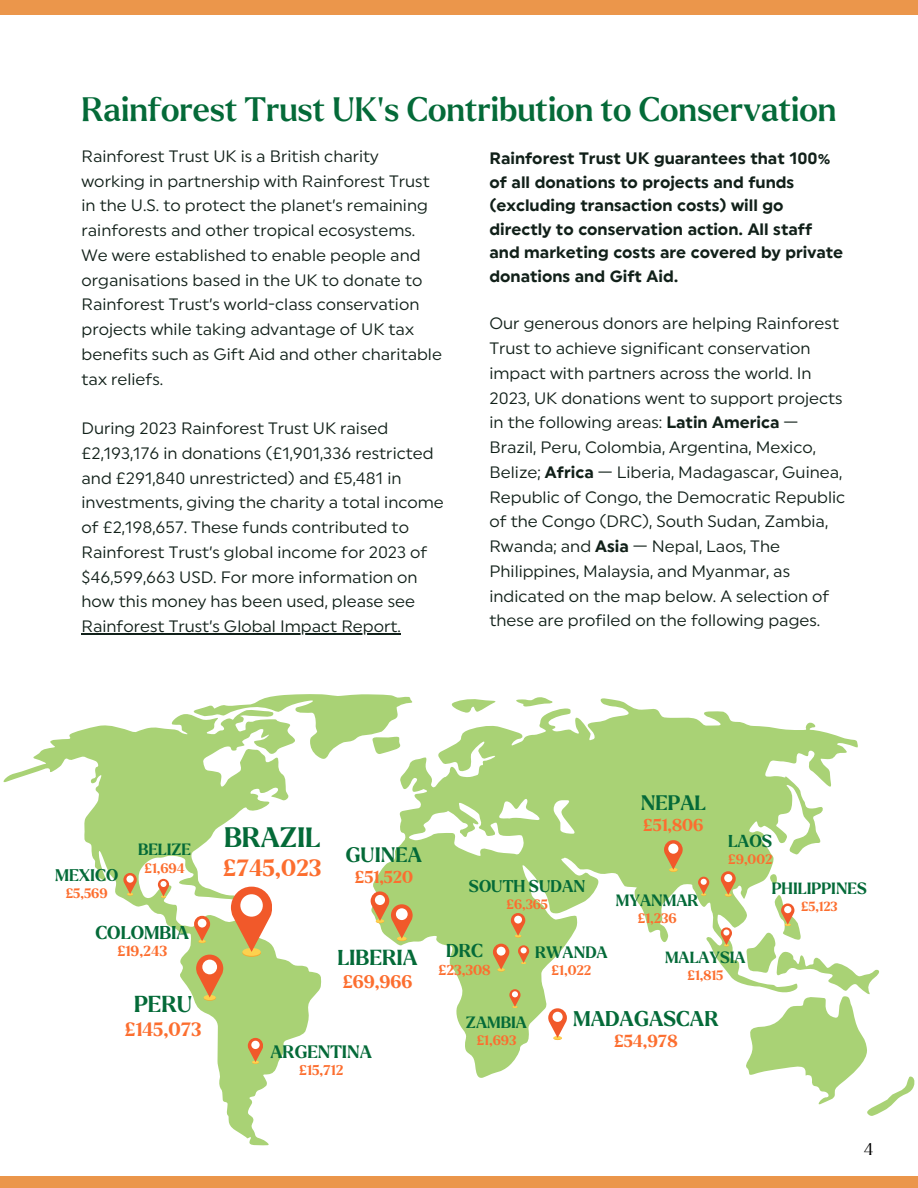
<style>
.page{position:relative;width:918px;height:1188px;background:#fff}
.page>*{position:absolute;margin:0;border:0;box-sizing:border-box;transform-origin:0 0}
.t1{font:500 33px "Larken";color:#046a38}
.t2{font:700 27.45px "Larken";color:#046a38}
.t3{font:700 22.95px "Larken";color:#fc6e2f}
.t4{font:700 22.5px "Larken";color:#046a38}
.t5{font:700 21.3px "Larken";color:#046a38}
.t6{font:700 20.85px "Larken";color:#046a38}
.t7{font:700 20.4px "Larken";color:#046a38}
.t8{font:700 18.75px "Larken";color:#fc6e2f}
.t9{font:700 18.15px "Larken";color:#046a38}
.t10{font:700 17.7px "Larken";color:#fc6e2f}
.t11{font:700 17.55px "Larken";color:#046a38}
.t12{font:700 16.95px "Larken";color:#fc6e2f}
.t13{font:700 16.95px "Larken";color:#046a38}
.t14{font:700 16.65px "Larken";color:#fc6e2f}
.t15{font:16.5px/24.8px "Uniform";color:#112019}
.t16{font:700 16.5px/23.7px "Uniform";color:#112019}
.t17{font:700 16.5px "Larken";color:#046a38}
.t18{font:300 16.5px "Larken";color:#000}
.t19{font:700 16.2px "Larken";color:#046a38}
.t20{font:700 16.05px "Larken";color:#046a38}
.t21{font:700 15.9px "Larken";color:#046a38}
.t22{font:700 14.25px "Larken";color:#fc6e2f}
.t23{font:700 13.95px "Larken";color:#fc6e2f}
.t24{font:700 13.8px "Larken";color:#fc6e2f}
.t25{font:700 13.35px "Larken";color:#fc6e2f}
.t26{font:700 13.2px "Larken";color:#fc6e2f}
.t27{font:700 12.9px "Larken";color:#fc6e2f}
.s1{font-weight:700}
</style>
<div class="page">
<div style="left:0;top:1176px;width:918px;height:12px;background:#eb964b"></div>
<hr style="left:82px;top:633px;width:319px;height:1px;background:#112019">
<svg style="left:370px;top:697px;width:488px;height:381px"></svg>
<svg style="left:3px;top:714px;width:319px;height:431px"></svg>
<svg style="left:187px;top:694px;width:228px;height:66px"></svg>
<svg style="left:242px;top:949px;width:19px;height:8px"></svg>
<div style="left:242px;top:948px;width:19px;height:8px;background:#fcd24f;border-radius:50%"></div>
<svg style="left:231px;top:887px;width:41px;height:65px"></svg>
<div style="left:240px;top:894px;width:23px;height:23px;background:#fff;border-radius:50%"></div>
<div style="left:204px;top:996px;width:12px;height:5px;background:#ecb53d;border-radius:50%"></div>
<div style="left:204px;top:995px;width:12px;height:5px;background:#fcd24f;border-radius:50%"></div>
<svg style="left:196px;top:955px;width:27px;height:43px"></svg>
<div style="left:202px;top:960px;width:15px;height:14px;background:#fff;border-radius:50%"></div>
<div style="left:397px;top:936px;width:10px;height:5px;background:#fcd24f;border-radius:50%"></div>
<svg style="left:664px;top:840px;width:19px;height:32px"></svg>
<div style="left:668px;top:844px;width:10px;height:10px;background:#fff;border-radius:50%"></div>
<svg style="left:371px;top:891px;width:41px;height:48px"></svg>
<div style="left:375px;top:895px;width:10px;height:10px;background:#fff;border-radius:50%"></div>
<svg style="left:493px;top:944px;width:16px;height:28px"></svg>
<div style="left:497px;top:947px;width:9px;height:9px;background:#fff;border-radius:50%"></div>
<svg style="left:194px;top:916px;width:16px;height:27px"></svg>
<div style="left:198px;top:919px;width:8px;height:9px;background:#fff;border-radius:50%"></div>
<svg style="left:248px;top:1038px;width:15px;height:26px"></svg>
<div style="left:251px;top:1041px;width:9px;height:8px;background:#fff;border-radius:50%"></div>
<svg style="left:721px;top:871px;width:15px;height:25px"></svg>
<div style="left:724px;top:874px;width:8px;height:8px;background:#fff;border-radius:50%"></div>
<svg style="left:743px;top:892px;width:172px;height:224px"></svg>
<div style="left:784px;top:906px;width:7px;height:7px;background:#fff;border-radius:50%"></div>
<svg style="left:518px;top:945px;width:11px;height:19px"></svg>
<svg style="left:548px;top:1008px;width:19px;height:32px"></svg>
<div style="left:553px;top:1012px;width:10px;height:10px;background:#fff;border-radius:50%"></div>
<svg style="left:698px;top:877px;width:11px;height:18px"></svg>
<svg style="left:509px;top:989px;width:12px;height:19px"></svg>
<svg style="left:158px;top:879px;width:11px;height:18px"></svg>
<div style="left:160px;top:881px;width:7px;height:6px;background:#fff;border-radius:50%"></div>
<svg style="left:721px;top:927px;width:11px;height:19px"></svg>
<svg style="left:123px;top:873px;width:14px;height:22px"></svg>
<div style="left:126px;top:875px;width:8px;height:8px;background:#fff;border-radius:50%"></div>
<svg style="left:511px;top:913px;width:14px;height:25px"></svg>
<div style="left:514px;top:916px;width:8px;height:8px;background:#fff;border-radius:50%"></div>
<div style="left:0;top:0;width:918px;height:14px;background:#eb964b"></div>
<h1 class="t1" style="left:82px;top:95px;width:756px">Rainforest Trust UK’s Contribution to Conservation</h1>
<p class="t16" style="left:489px;top:148px;width:355px">Rainforest Trust UK guarantees that 100% of all donations to projects and funds (excluding transaction costs) will go directly to conservation action. All staff and marketing costs are covered by private donations and Gift Aid.</p>
<p class="t15" style="left:489px;top:313px;width:357px">Our generous donors are helping Rainforest Trust to achieve significant conservation impact with partners across the world. In 2023, UK donations went to support projects in the following areas: <span class="s1">Latin America</span> — Brazil, Peru, Colombia, Argentina, Mexico, Belize; <span class="s1">Africa</span> — Liberia, Madagascar, Guinea, Republic of Congo, the Democratic Republic of the Congo (DRC), South Sudan, Zambia, Rwanda; and <span class="s1">Asia</span> — Nepal, Laos, The Philippines, Malaysia, and Myanmar, as indicated on the map below. A selection of these are profiled on the following pages.</p>
<p class="t15" style="left:82px;top:145px;width:362px">Rainforest Trust UK is a British charity working in partnership with Rainforest Trust in the U.S. to protect the planet’s remaining rainforests and other tropical ecosystems.<br>We were established to enable people and organisations based in the UK to donate to Rainforest Trust’s world-class conservation projects while taking advantage of UK tax benefits such as Gift Aid and other charitable tax reliefs.</p>
<p class="t15" style="left:82px;top:418px;width:364px">During 2023 Rainforest Trust UK raised £2,193,176 in donations (£1,901,336 restricted and £291,840 unrestricted) and £5,481 in investments, giving the charity a total income of £2,198,657. These funds contributed to Rainforest Trust’s global income for 2023 of $46,599,663 USD. For more information on how this money has been used, please see Rainforest Trust’s Global Impact Report.</p>
<p class="t7" style="left:641px;top:794px;width:67px">NEPAL</p>
<p class="t14" style="left:643px;top:818px;width:62px">£51,806</p>
<h2 class="t2" style="left:224px;top:826px;width:98px">BRAZIL</h2>
<h3 class="t3" style="left:223px;top:858px;width:99px">£745,023</h3>
<p class="t13" style="left:728px;top:834px;width:46px">LAOS</p>
<p class="t25" style="left:728px;top:854px;width:46px">£9,002</p>
<p class="t20" style="left:138px;top:843px;width:55px">BELIZE</p>
<p class="t25" style="left:144px;top:862px;width:42px">£1,694</p>
<p class="t7" style="left:346px;top:846px;width:78px">GUINEA</p>
<p class="t14" style="left:355px;top:870px;width:60px">£51,520</p>
<p class="t17" style="left:55px;top:868px;width:65px">MEXICO</p>
<p class="t26" style="left:66px;top:887px;width:43px">£5,569</p>
<p class="t21" style="left:772px;top:882px;width:97px">PHILIPPINES</p>
<p class="t27" style="left:801px;top:900px;width:38px">£5,123</p>
<p class="t21" style="left:665px;top:951px;width:82px">MALAYSIA</p>
<p class="t26" style="left:688px;top:970px;width:37px">£1,815</p>
<p class="t17" style="left:469px;top:879px;width:118px">SOUTH SUDAN</p>
<p class="t26" style="left:506px;top:898px;width:43px">£6,365</p>
<p class="t20" style="left:616px;top:893px;width:84px">MYANMAR</p>
<p class="t25" style="left:638px;top:913px;width:40px">£1,236</p>
<p class="t9" style="left:95px;top:924px;width:95px">COLOMBIA</p>
<p class="t22" style="left:118px;top:944px;width:51px">£19,243</p>
<p class="t9" style="left:446px;top:942px;width:39px">DRC</p>
<p class="t23" style="left:439px;top:964px;width:54px">£23,308</p>
<p class="t19" style="left:535px;top:945px;width:74px">RWANDA</p>
<p class="t25" style="left:552px;top:964px;width:41px">£1,022</p>
<p class="t5" style="left:337px;top:948px;width:82px">LIBERIA</p>
<p class="t10" style="left:343px;top:974px;width:71px">£69,966</p>
<h3 class="t4" style="left:134px;top:994px;width:60px">PERU</h3>
<p class="t8" style="left:125px;top:1021px;width:78px">£145,073</p>
<p class="t11" style="left:270px;top:1044px;width:103px">ARGENTINA</p>
<p class="t24" style="left:299px;top:1064px;width:45px">£15,712</p>
<p class="t20" style="left:466px;top:1016px;width:63px">ZAMBIA</p>
<p class="t25" style="left:477px;top:1035px;width:41px">£1,693</p>
<p class="t6" style="left:573px;top:1010px;width:147px">MADAGASCAR</p>
<p class="t12" style="left:614px;top:1034px;width:65px">£54,978</p>
<p class="t18" style="left:864px;top:1142px;width:11px">4</p>
</div>
